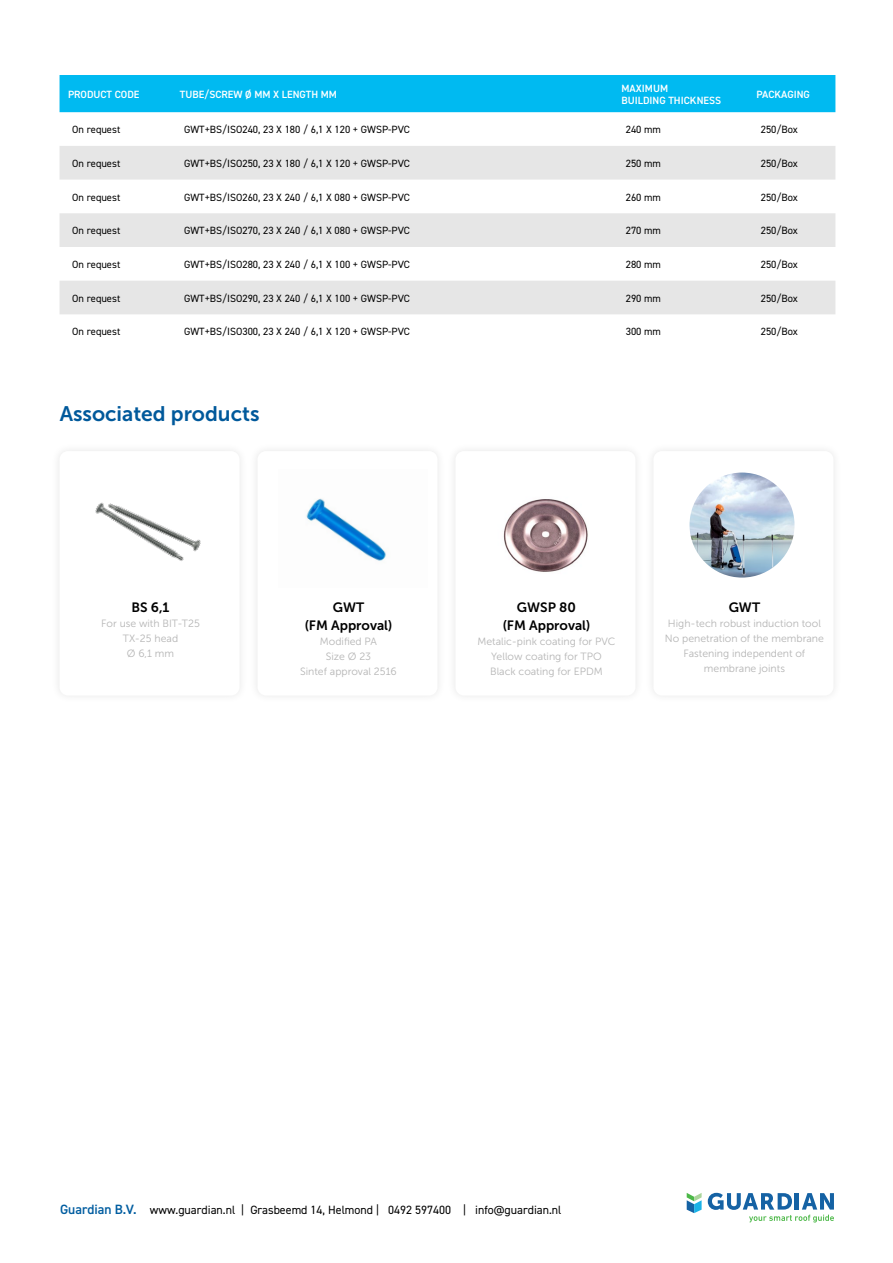
<style>
.page{position:relative;width:893px;height:1263px;background:#fff}
.page>*{position:absolute;margin:0;border:0;box-sizing:border-box;transform-origin:0 0}
.t1{font:21px "Museo Sans 700";color:#00599b}
.t2{font:13.5px/17.5px "Museo Sans 700";color:#000;text-align:center}
.t3{font:12px "DIN2014";color:#000}
.t4{font:10.5px "DIN2014";color:#000}
.t5{font:10.5px/15px "Museo Sans 300";color:#b4b4b4;text-align:center}
.t6{font:600 10.5px/12px "DIN2014";color:#fff}
.s1{font-weight:600;font-size:13.5px;color:#005da0}
</style>
<div class="page">
<div style="left:60px;top:75px;width:775px;height:37px;background:#00baf1"></div>
<svg style="left:60px;top:146px;width:775px;height:168px;fill:#e6e6e6"></svg>
<svg style="left:708px;top:1193px;width:126px;height:29px"></svg>
<svg style="left:687px;top:1193px;width:15px;height:20px"></svg>
<div style="left:51px;top:443px;width:197px;height:261px;background:#fafafa"></div>
<div style="left:60px;top:451px;width:180px;height:244px;background:#fff;border-radius:9px"></div>
<img style="left:95px;top:502px;width:106px;height:59px">
<div style="left:447px;top:443px;width:197px;height:261px;background:#fafafa"></div>
<div style="left:455px;top:451px;width:180px;height:244px;background:#fff;border-radius:9px"></div>
<img style="left:503px;top:499px;width:85px;height:73px">
<div style="left:249px;top:443px;width:197px;height:261px;background:#fafafa"></div>
<div style="left:257px;top:451px;width:180px;height:244px;background:#fff;border-radius:9px"></div>
<img style="left:306px;top:498px;width:80px;height:63px">
<div style="left:645px;top:443px;width:197px;height:261px;background:#fafafa"></div>
<div style="left:653px;top:451px;width:180px;height:244px;background:#fff;border-radius:9px"></div>
<img style="left:689px;top:472px;width:105px;height:106px;border-radius:52px">
<p class="t6" style="left:68px;top:88px;width:73px">PRODUCT CODE</p>
<p class="t6" style="left:180px;top:88px;width:159px">TUBE/SCREW Ø MM X LENGTH MM</p>
<p class="t6" style="left:621px;top:82px;width:101px">MAXIMUM<br>BUILDING THICKNESS</p>
<p class="t6" style="left:756px;top:88px;width:55px">PACKAGING</p>
<p class="t4" style="left:72px;top:123px;width:50px">On request</p>
<p class="t4" style="left:184px;top:123px;width:227px">GWT+BS/ISO240, 23 X 180 / 6,1 X 120 + GWSP-PVC</p>
<p class="t4" style="left:626px;top:123px;width:37px">240 mm</p>
<p class="t4" style="left:761px;top:123px;width:39px">250/Box</p>
<p class="t4" style="left:72px;top:157px;width:50px">On request</p>
<p class="t4" style="left:184px;top:157px;width:227px">GWT+BS/ISO250, 23 X 180 / 6,1 X 120 + GWSP-PVC</p>
<p class="t4" style="left:626px;top:157px;width:37px">250 mm</p>
<p class="t4" style="left:761px;top:157px;width:39px">250/Box</p>
<p class="t4" style="left:72px;top:190px;width:50px">On request</p>
<p class="t4" style="left:184px;top:190px;width:227px">GWT+BS/ISO260, 23 X 240 / 6,1 X 080 + GWSP-PVC</p>
<p class="t4" style="left:626px;top:190px;width:37px">260 mm</p>
<p class="t4" style="left:761px;top:190px;width:39px">250/Box</p>
<p class="t4" style="left:72px;top:224px;width:50px">On request</p>
<p class="t4" style="left:184px;top:224px;width:227px">GWT+BS/ISO270, 23 X 240 / 6,1 X 080 + GWSP-PVC</p>
<p class="t4" style="left:626px;top:224px;width:37px">270 mm</p>
<p class="t4" style="left:761px;top:224px;width:39px">250/Box</p>
<p class="t4" style="left:72px;top:258px;width:50px">On request</p>
<p class="t4" style="left:184px;top:258px;width:227px">GWT+BS/ISO280, 23 X 240 / 6,1 X 100 + GWSP-PVC</p>
<p class="t4" style="left:626px;top:258px;width:37px">280 mm</p>
<p class="t4" style="left:761px;top:258px;width:39px">250/Box</p>
<p class="t4" style="left:72px;top:291px;width:50px">On request</p>
<p class="t4" style="left:184px;top:291px;width:227px">GWT+BS/ISO290, 23 X 240 / 6,1 X 100 + GWSP-PVC</p>
<p class="t4" style="left:626px;top:291px;width:37px">290 mm</p>
<p class="t4" style="left:761px;top:291px;width:39px">250/Box</p>
<p class="t4" style="left:72px;top:325px;width:50px">On request</p>
<p class="t4" style="left:184px;top:325px;width:227px">GWT+BS/ISO300, 23 X 240 / 6,1 X 120 + GWSP-PVC</p>
<p class="t4" style="left:626px;top:325px;width:37px">300 mm</p>
<p class="t4" style="left:761px;top:325px;width:39px">250/Box</p>
<p class="t1" style="left:60px;top:402px;width:201px">Associated products</p>
<p class="t2" style="left:132px;top:599px;width:40px">BS 6,1</p>
<p class="t5" style="left:101px;top:616px;width:100px">For use with BIT-T25</p>
<p class="t5" style="left:123px;top:631px;width:57px">TX-25 head</p>
<p class="t5" style="left:127px;top:646px;width:49px">Ø 6,1 mm</p>
<p class="t2" style="left:333px;top:599px;width:33px">GWT</p>
<p class="t2" style="left:305px;top:616px;width:89px">(FM Approval)</p>
<p class="t5" style="left:320px;top:634px;width:59px">Modified PA</p>
<p class="t5" style="left:326px;top:649px;width:47px">Size Ø 23</p>
<p class="t5" style="left:300px;top:664px;width:98px">Sintef approval 2516</p>
<p class="t2" style="left:503px;top:599px;width:89px">GWSP 80<br>(FM Approval)</p>
<p class="t5" style="left:477px;top:634px;width:140px">Metalic-pink coating for PVC</p>
<p class="t5" style="left:491px;top:649px;width:112px">Yellow coating for TPO</p>
<p class="t5" style="left:490px;top:664px;width:114px">Black coating for EPDM</p>
<p class="t2" style="left:729px;top:599px;width:33px">GWT</p>
<p class="t5" style="left:668px;top:616px;width:155px">High-tech robust induction tool</p>
<p class="t5" style="left:665px;top:631px;width:161px">No penetration of the membrane</p>
<p class="t5" style="left:683px;top:646px;width:123px">Fastening independent of membrane joints</p>
<p class="t3" style="left:60px;top:1202px;width:503px"><span class="s1">Guardian B.V.</span> www.guardian.nl | Grasbeemd 14, Helmond | 0492 597400 | info@guardian.nl</p>
</div>
